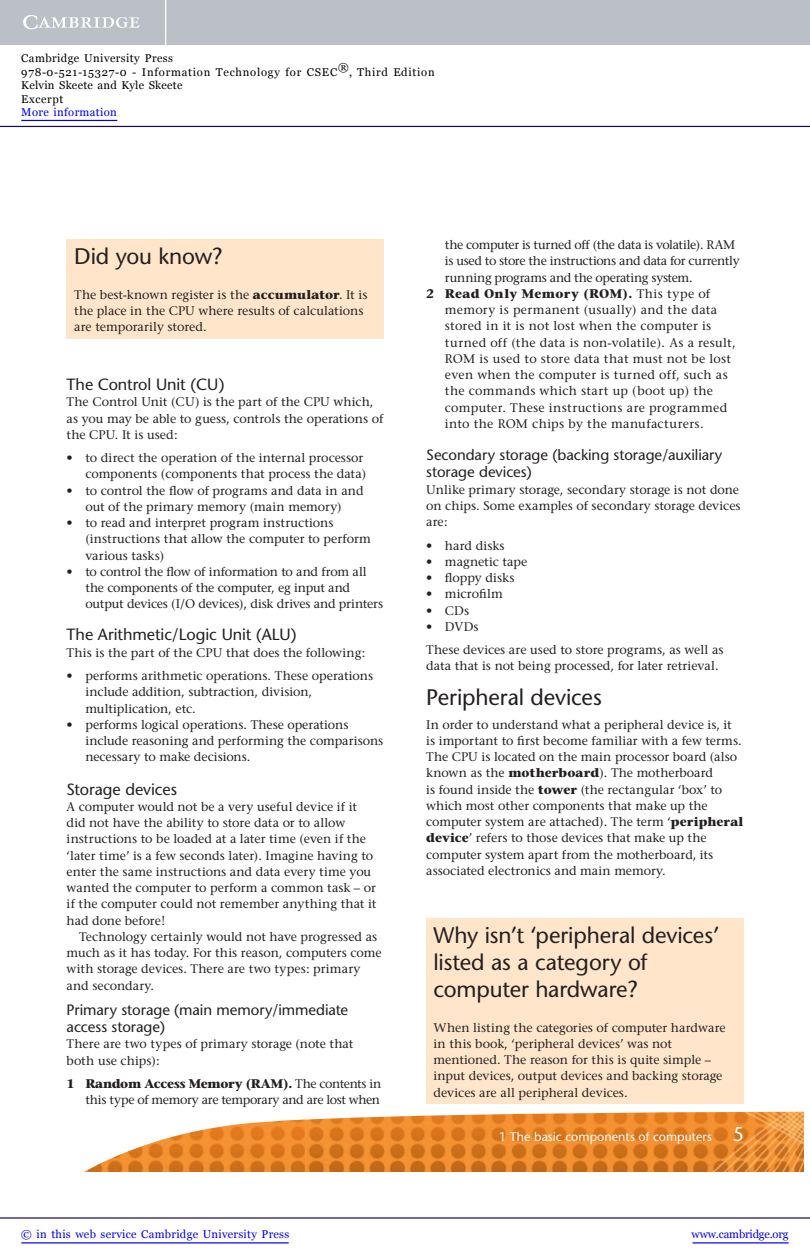
<style>
.page{position:relative;width:810px;height:1260px;background:#fff}
.page>*{position:absolute;margin:0;border:0;box-sizing:border-box;transform-origin:0 0}
.t1{font:22.5px/27px "Stone Sans";letter-spacing:-.005em;color:#231f20}
.t2{font:16.25px "Stone Sans";letter-spacing:-.005em;color:#231f20}
.t3{font:15px/17.5px "Stone Sans";letter-spacing:-.005em;color:#231f20}
.t4{font:12.5px/16.2px "Stone Serif";color:#231f20}
.t5{font:12.5px "Stone Serif";letter-spacing:.025em;color:#231f20}
.t6{font:12.5px/16.2px "Stone Serif";letter-spacing:-.025em;color:#231f20;text-align:right}
.t7{font:12.5px "Stone Serif";letter-spacing:-.03em;color:#231f20}
.t8{font:12.5px "Stone Serif";letter-spacing:-.02em;color:#231f20}
.t9{font:12.5px "Stone Serif";letter-spacing:.03em;color:#231f20}
.t10{font:12.5px "Stone Sans";color:#fff}
.t11{font:700 12.5px "Stone Serif";letter-spacing:.02em;color:#231f20}
.t12{font:11.25px/13.5px "Georgia";letter-spacing:.055em;color:#000}
.t13{font:11.25px "Georgia";letter-spacing:.025em;color:#0000f1}
.t14{font:11.25px "Georgia";letter-spacing:-.015em;color:#0000f1}
.s1{font-weight:700}
.s2{font-weight:400}
.s3{font-size:20px}
</style>
<div class="page">
<img style="left:304px;top:1112px;width:500px;height:60px">
<img style="left:84px;top:1119px;width:220px;height:53px">
<div style="left:67px;top:240px;width:317px;height:99px;background:#ffe6cb"></div>
<div style="left:426px;top:918px;width:317px;height:186px;background:#ffe6cb"></div>
<hr style="left:0;top:1217px;width:810px;height:2px;background:#150666">
<hr style="left:693px;top:1242px;width:96px;height:1px;background:#0000f1">
<hr style="left:0;top:126px;width:810px;height:1px;background:#150666">
<div style="left:0;top:0;width:810px;height:45px;background:#bac0c6"></div>
<svg style="left:23px;top:15px;width:117px;height:14px"></svg>
<hr style="left:165px;top:0;width:1px;height:45px;background:#fff">
<hr style="left:21px;top:1242px;width:268px;height:1px;background:#0000f1">
<hr style="left:21px;top:120px;width:96px;height:1px;background:#0000f1">
<p class="t12" style="left:21px;top:52px;width:415px">Cambridge University Press<br>978-0-521-15327-0 - Information Technology for CSEC®, Third Edition Kelvin Skeete and Kyle Skeete<br>Excerpt</p>
<p class="t13" style="left:21px;top:106px;width:97px">More information</p>
<h1 class="t1" style="left:74px;top:245px;width:150px">Did you know?</h1>
<p class="t4" style="left:74px;top:288px;width:295px">The best-known register is the <span class="s1">accumulator</span>. It is the place in the CPU where results of calculations are temporarily stored.</p>
<h2 class="t2" style="left:67px;top:378px;width:159px">The Control Unit (CU)</h2>
<p class="t4" style="left:67px;top:395px;width:318px">The Control Unit (CU) is the part of the CPU which, as you may be able to guess, controls the operations of the CPU. It is used:</p>
<p class="t4" style="left:67px;top:451px;width:301px;text-align:right">• to direct the operation of the internal processor components (components that process the data)</p>
<p class="t4" style="left:67px;top:483px;width:298px;text-align:center">• to control the flow of programs and data in and out of the primary memory (main memory)</p>
<p class="t4" style="left:85px;top:516px;width:287px;text-indent:-19px">• to read and interpret program instructions (instructions that allow the computer to perform various tasks)</p>
<p class="t4" style="left:85px;top:565px;width:299px;text-indent:-19px">• to control the flow of information to and from all the components of the computer, eg input and output devices (I/O devices), disk drives and printers</p>
<h2 class="t2" style="left:67px;top:629px;width:232px">The Arithmetic/Logic Unit (ALU)</h2>
<p class="t4" style="left:67px;top:646px;width:300px">This is the part of the CPU that does the following:</p>
<p class="t4" style="left:85px;top:669px;width:289px;text-indent:-19px">• performs arithmetic operations. These operations include addition, subtraction, division, multiplication, etc.</p>
<p class="t4" style="left:85px;top:718px;width:299px;text-indent:-19px">• performs logical operations. These operations include reasoning and performing the comparisons necessary to make decisions.</p>
<h2 class="t2" style="left:67px;top:783px;width:112px">Storage devices</h2>
<p class="t4" style="left:67px;top:800px;width:311px">A computer would not be a very useful device if it did not have the ability to store data or to allow instructions to be loaded at a later time (even if the ‘later time’ is a few seconds later). Imagine having to enter the same instructions and data every time you wanted the computer to perform a common task – or if the computer could not remember anything that it had done before!</p>
<p class="t4" style="left:67px;top:930px;width:317px;text-indent:12px">Technology certainly would not have progressed as much as it has today. For this reason, computers come with storage devices. There are two types: primary and secondary.</p>
<p class="t3" style="left:67px;top:1002px;width:283px">Primary storage (main memory/immediate access storage)</p>
<p class="t4" style="left:67px;top:1037px;width:288px">There are two types of primary storage (note that both use chips):</p>
<p class="t6" style="left:67px;top:1077px;width:316px"><span class="s1">1 Random Access Memory (RAM).</span> The contents in this type of memory are temporary and are lost when</p>
<p class="t7" style="left:445px;top:240px;width:292px">the computer is turned off (the data is volatile). RAM</p>
<p class="t6" style="left:445px;top:254px;width:296px">is used to store the instructions and data for currently</p>
<p class="t8" style="left:445px;top:272px;width:249px">running programs and the operating system.</p>
<p class="t11" style="left:426px;top:289px;width:286px">2 Read Only Memory (ROM). <span class="s2">This type of</span></p>
<p class="t9" style="left:445px;top:305px;width:274px">memory is permanent (usually) and the data</p>
<p class="t4" style="left:445px;top:319px;width:268px">stored in it is not lost when the computer is</p>
<p class="t5" style="left:445px;top:337px;width:292px">turned off (the data is non-volatile). As a result,</p>
<p class="t4" style="left:445px;top:352px;width:288px">ROM is used to store data that must not be lost</p>
<p class="t5" style="left:445px;top:370px;width:284px">even when the computer is turned off, such as</p>
<p class="t5" style="left:445px;top:386px;width:270px">the commands which start up (boot up) the</p>
<p class="t5" style="left:445px;top:402px;width:284px">computer. These instructions are programmed</p>
<p class="t5" style="left:445px;top:419px;width:260px">into the ROM chips by the manufacturers.</p>
<p class="t3" style="left:426px;top:448px;width:298px">Secondary storage (backing storage/auxiliary storage devices)</p>
<p class="t4" style="left:426px;top:483px;width:316px">Unlike primary storage, secondary storage is not done on chips. Some examples of secondary storage devices are:</p>
<p class="t4" style="left:426px;top:538px;width:80px">• hard disks</p>
<p class="t4" style="left:426px;top:555px;width:103px">• magnetic tape</p>
<p class="t4" style="left:426px;top:571px;width:90px">• floppy disks</p>
<p class="t4" style="left:426px;top:587px;width:78px">• microfilm</p>
<p class="t4" style="left:426px;top:603px;width:45px">• CDs</p>
<p class="t4" style="left:426px;top:616px;width:299px;line-height:23.4px">• DVDs<br>These devices are used to store programs, as well as</p>
<p class="t4" style="left:426px;top:659px;width:294px">data that is not being processed, for later retrieval.</p>
<h1 class="t1" style="left:426px;top:686px;width:177px">Peripheral devices</h1>
<p class="t4" style="left:426px;top:718px;width:319px">In order to understand what a peripheral device is, it is important to first become familiar with a few terms.<br>The CPU is located on the main processor board (also known as the <span class="s1">motherboard</span>). The motherboard<br>is found inside the <span class="s1">tower</span> (the rectangular ‘box’ to which most other components that make up the computer system are attached). The term ‘<span class="s1">peripheral device</span>’ refers to those devices that make up the computer system apart from the motherboard, its associated electronics and main memory.</p>
<h1 class="t1" style="left:434px;top:924px;width:287px">Why isn’t ‘peripheral devices’ listed as a category of computer hardware?</h1>
<p class="t4" style="left:434px;top:1021px;width:294px">When listing the categories of computer hardware in this book, ‘peripheral devices’ was not mentioned. The reason for this is quite simple – input devices, output devices and backing storage devices are all peripheral devices.</p>
<p class="t10" style="left:499px;top:1132px;width:247px">1 The basic components of computers <span class="s3">5</span></p>
<p class="t13" style="left:21px;top:1227px;width:269px">© in this web service Cambridge University Press</p>
<p class="t14" style="left:692px;top:1227px;width:99px">www.cambridge.org</p>
</div>
